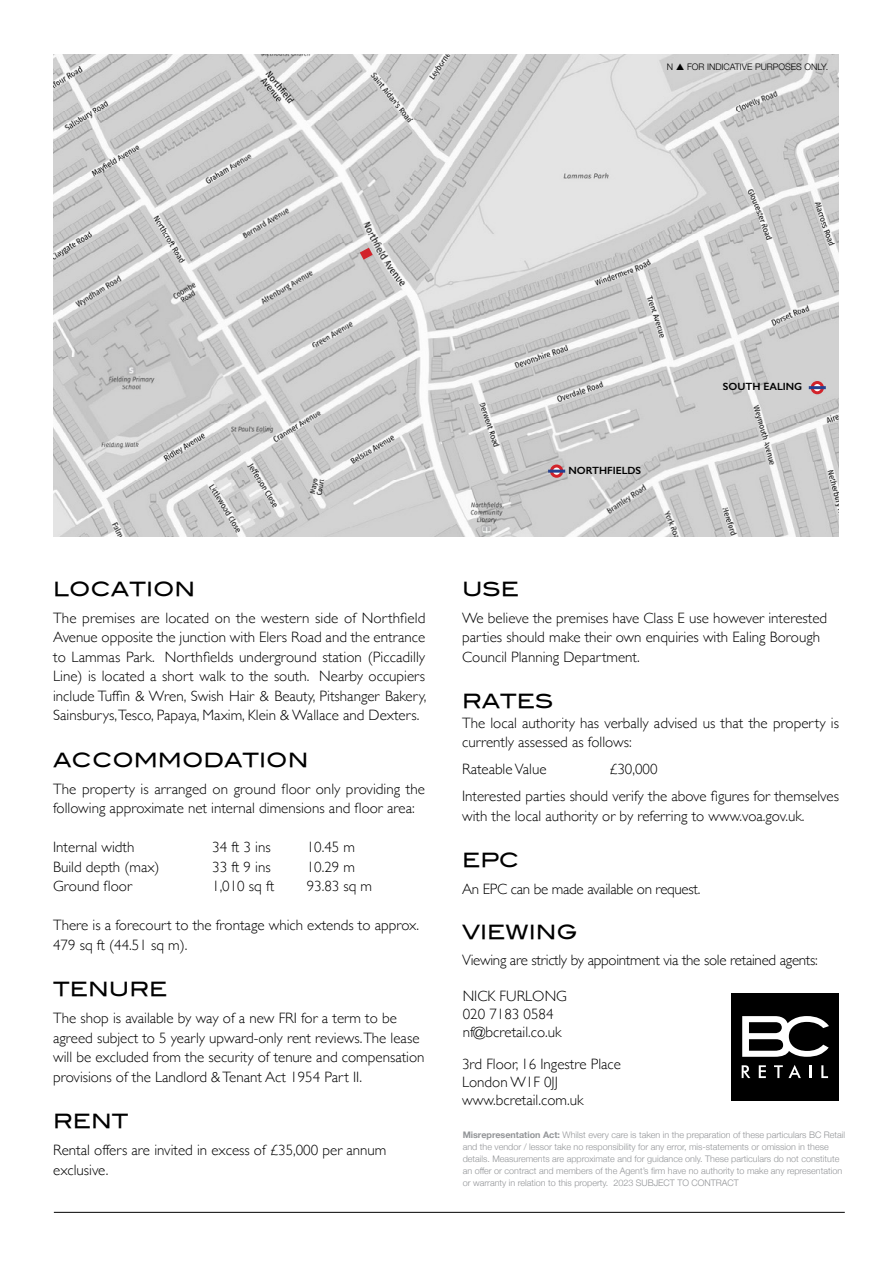
<style>
.page{position:relative;width:893px;height:1263px;background:#fff}
.page>*{position:absolute;margin:0;border:0;box-sizing:border-box;transform-origin:0 0}
.t1{font:19.5px "Blair Md ITCTT Medium";color:#000}
.t2{font:300 15px/19.5px "Gill Sans";color:#000}
.t3{font:300 15px "Gill Sans";letter-spacing:-.02em;color:#000}
.t4{font:600 10.5px "Gill Sans";color:#000}
.t5{font:300 9px/12px "Helvetica Neue";color:#939598}
.t6{font:300 9px "Helvetica Neue";color:#000}
.s1{font-weight:700}
</style>
<div class="page">
<div style="left:731px;top:993px;width:108px;height:108px;background:#000"></div>
<svg style="left:742px;top:1016px;width:87px;height:41px"></svg>
<svg style="left:742px;top:1065px;width:8px;height:13px"></svg>
<svg style="left:759px;top:1065px;width:7px;height:13px"></svg>
<svg style="left:774px;top:1065px;width:27px;height:13px"></svg>
<svg style="left:809px;top:1065px;width:2px;height:13px"></svg>
<svg style="left:821px;top:1065px;width:7px;height:13px"></svg>
<hr style="left:54px;top:1212px;width:791px;height:1px;background:#000">
<img style="left:53px;top:54px;width:786px;height:483px">
<svg style="left:360px;top:248px;width:13px;height:12px"></svg>
<svg style="left:551px;top:466px;width:11px;height:10px"></svg>
<div style="left:550px;top:464px;width:13px;height:14px;border:3px solid #d2232a;border-radius:50%"></div>
<hr style="left:548px;top:470px;width:17px;height:3px;background:#25408f">
<div style="left:811px;top:381px;width:13px;height:13px;border:3px solid #d2232a;border-radius:50%"></div>
<hr style="left:809px;top:386px;width:17px;height:3px;background:#25408f">
<svg style="left:676px;top:64px;width:8px;height:6px"></svg>
<p class="t6" style="left:667px;top:60px;width:8px">N</p>
<p class="t6" style="left:687px;top:60px;width:143px">FOR INDICATIVE PURPOSES ONLY.</p>
<p class="t4" style="left:568px;top:464px;width:74px">NORTHFIELDS</p>
<p class="t4" style="left:723px;top:380px;width:81px">SOUTH EALING</p>
<h1 class="t1" style="left:53px;top:573px;width:144px">LOCATION</h1>
<p class="t2" style="left:53px;top:607px;width:375px;text-align:justify">The premises are located on the western side of Northfield Avenue opposite the junction with Elers Road and the entrance to Lammas Park. Northfields underground station (Piccadilly Line) is located a short walk to the south. Nearby occupiers include Tuffin &amp; Wren, Swish Hair &amp; Beauty, Pitshanger Bakery, Sainsburys,Tesco, Papaya, Maxim, Klein &amp; Wallace and Dexters.</p>
<h1 class="t1" style="left:53px;top:744px;width:257px">ACCOMMODATION</h1>
<p class="t2" style="left:53px;top:778px;width:373px">The property is arranged on ground floor only providing the following approximate net internal dimensions and floor area:</p>
<p class="t2" style="left:53px;top:837px;width:83px">Internal width</p>
<p class="t2" style="left:212px;top:837px;width:60px">34 ft 3 ins</p>
<p class="t2" style="left:307px;top:837px;width:50px">10.45 m</p>
<p class="t2" style="left:53px;top:856px;width:108px">Build depth (max)</p>
<p class="t2" style="left:212px;top:856px;width:60px">33 ft 9 ins</p>
<p class="t2" style="left:307px;top:856px;width:50px">10.29 m</p>
<p class="t2" style="left:53px;top:876px;width:80px">Ground floor</p>
<p class="t2" style="left:212px;top:876px;width:64px">1,010 sq ft</p>
<p class="t2" style="left:307px;top:876px;width:67px">93.83 sq m</p>
<p class="t2" style="left:53px;top:915px;width:367px">There is a forecourt to the frontage which extends to approx.<br>479 sq ft (44.51 sq m).</p>
<h1 class="t1" style="left:53px;top:973px;width:116px">TENURE</h1>
<p class="t2" style="left:53px;top:1008px;width:373px">The shop is available by way of a new FRI for a term to be agreed subject to 5 yearly upward-only rent reviews.The lease will be excluded from the security of tenure and compensation provisions of the Landlord &amp; Tenant Act 1954 Part II.</p>
<h1 class="t1" style="left:53px;top:1105px;width:77px">RENT</h1>
<p class="t2" style="left:53px;top:1140px;width:335px">Rental offers are invited in excess of £35,000 per annum exclusive.</p>
<h1 class="t1" style="left:462px;top:573px;width:59px">USE</h1>
<p class="t2" style="left:462px;top:607px;width:367px">We believe the premises have Class E use however interested parties should make their own enquiries with Ealing Borough<br>Council Planning Department.</p>
<h1 class="t1" style="left:462px;top:685px;width:93px">RATES</h1>
<p class="t2" style="left:462px;top:712px;width:378px">The local authority has verbally advised us that the property is currently assessed as follows:</p>
<p class="t2" style="left:462px;top:759px;width:86px">Rateable Value</p>
<p class="t2" style="left:462px;top:755px;width:378px;line-height:27px;text-indent:147px">£30,000<br>Interested parties should verify the above figures for themselves</p>
<p class="t2" style="left:462px;top:805px;width:344px">with the local authority or by referring to www.voa.gov.uk.</p>
<h1 class="t1" style="left:462px;top:844px;width:59px">EPC</h1>
<p class="t3" style="left:462px;top:877px;width:240px">An EPC can be made available on request.</p>
<h1 class="t1" style="left:462px;top:916px;width:117px">VIEWING</h1>
<p class="t3" style="left:462px;top:948px;width:357px">Viewing are strictly by appointment via the sole retained agents:</p>
<p class="t2" style="left:463px;top:986px;width:106px;line-height:18px">NICK FURLONG<br>020 7183 0584 nf@bcretail.co.uk</p>
<p class="t2" style="left:462px;top:1054px;width:160px;line-height:18px">3rd Floor, 16 Ingestre Place<br>London W1F 0JJ www.bcretail.com.uk</p>
<p class="t5" style="left:463px;top:1128px;width:384px"><span class="s1">Misrepresentation Act:</span> Whilst every care is taken in the preparation of these particulars BC Retail and the vendor / lessor take no responsibility for any error, mis-statements or omission in these details. Measurements are approximate and for guidance only. These particulars do not constitute an offer or contract and members of the Agent’s firm have no authority to make any representation or warranty in relation to this property. 2023 SUBJECT TO CONTRACT</p>
</div>
